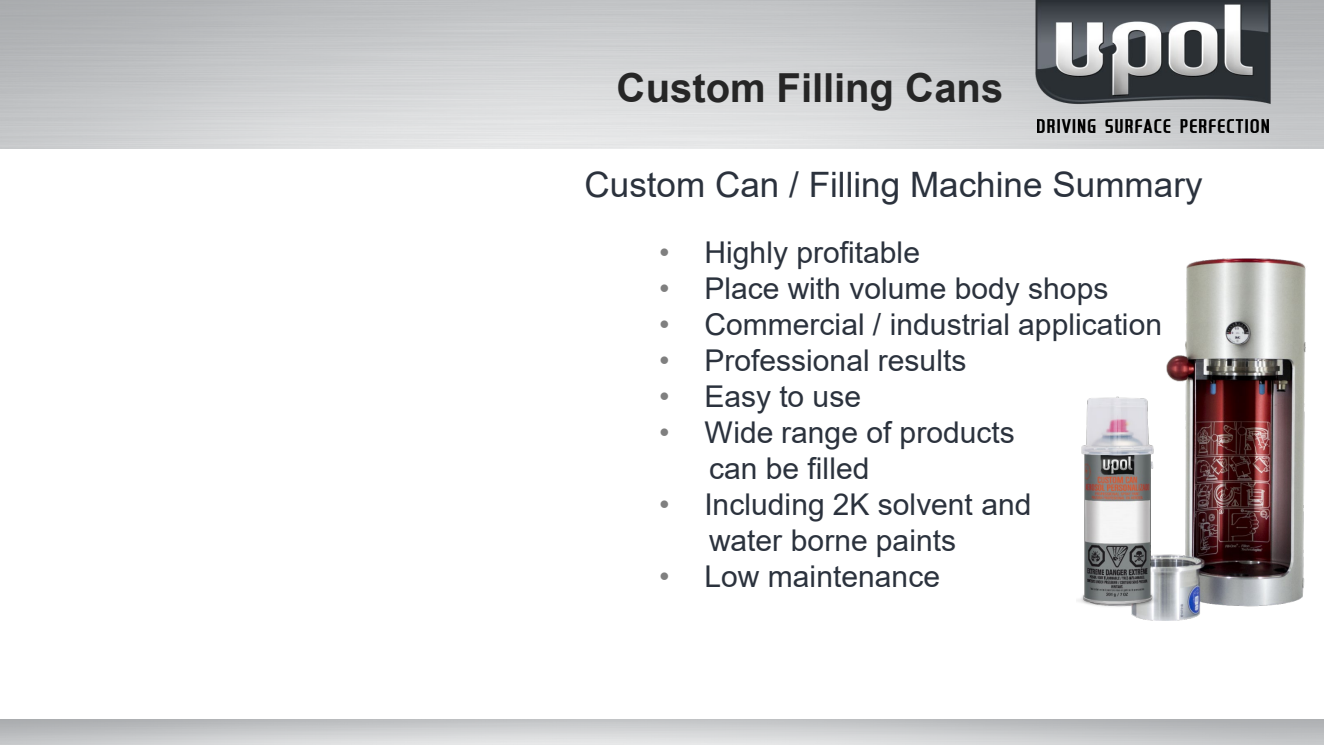
<style>
.page{position:relative;width:1324px;height:745px;background:#fff}
.page>*{position:absolute;margin:0;border:0;box-sizing:border-box;transform-origin:0 0}
.t1{font:700 40px "Arial";color:#262626}
.t2{font:35px "Arial";color:#2b323d}
.t3{font:30px "Arial";color:#2b323d}
.s1{color:#7f7f7f}
</style>
<div class="page">
<img style="left:0;top:0;width:1323px;height:148px">
<img style="left:992px;top:0;width:324px;height:113px">
<img style="left:1037px;top:120px;width:231px;height:12px">
<img style="left:1131px;top:258px;width:175px;height:362px">
<img style="left:1077px;top:392px;width:80px;height:222px">
<h1 class="t1" style="left:616px;top:60px;width:388px">Custom Filling Cans</h1>
<p class="t2" style="left:584px;top:160px;width:619px">Custom Can / Filling Machine Summary</p>
<p class="t3" style="left:659px;top:231px;width:262px"><span class="s1">•</span> Highly profitable</p>
<p class="t3" style="left:659px;top:267px;width:450px"><span class="s1">•</span> Place with volume body shops</p>
<p class="t3" style="left:659px;top:303px;width:504px"><span class="s1">•</span> Commercial / industrial application</p>
<p class="t3" style="left:659px;top:339px;width:308px"><span class="s1">•</span> Professional results</p>
<p class="t3" style="left:659px;top:375px;width:203px"><span class="s1">•</span> Easy to use</p>
<p class="t3" style="left:659px;top:411px;width:357px"><span class="s1">•</span> Wide range of products</p>
<p class="t3" style="left:709px;top:447px;width:162px">can be filled</p>
<p class="t3" style="left:659px;top:483px;width:374px"><span class="s1">•</span> Including 2K solvent and</p>
<p class="t3" style="left:709px;top:519px;width:248px">water borne paints</p>
<p class="t3" style="left:659px;top:555px;width:282px"><span class="s1">•</span> Low maintenance</p>
</div>
